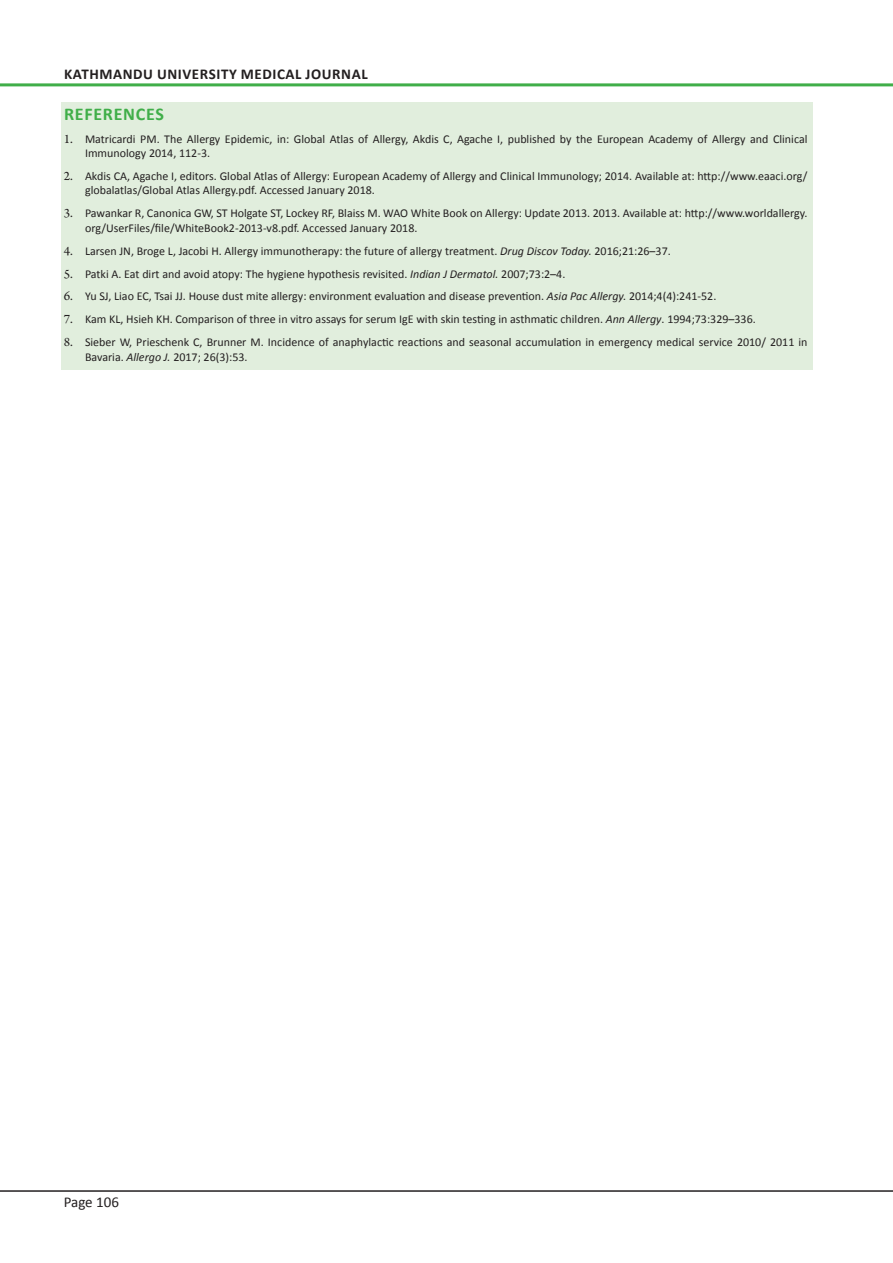
<style>
.page{position:relative;width:893px;height:1263px;background:#fff}
.page>*{position:absolute;margin:0;border:0;box-sizing:border-box;transform-origin:0 0}
.Heading_2_-_Sub_head{font:700 18px "Calibri";letter-spacing:.04em;color:#40ae49}
.Heading_2_-_Sub_head-2{font:700 15px "Calibri";letter-spacing:.04em;color:#231f20}
.Normal_Text{font:15px "Calibri";color:#231f20}
.Refrence_Text{font:12px/14.4px "Calibri";color:#231f20}
.s1{font-family:"Arno Pro";font-size:13.5px}
.s2{font-style:italic}
</style>
<div class="page">
<hr style="left:0;top:1190px;width:893px;height:2px;background:#231f20">
<hr style="left:0;top:83px;width:893px;height:3px;background:#40ae49">
<div style="left:61px;top:102px;width:751px;height:268px;background:#e1eedd"></div>
<p class="Heading_2_-_Sub_head-2" style="left:64px;top:64px;width:305px">KATHMANDU UNIVERSITY MEDICAL JOURNAL</p>
<p class="Heading_2_-_Sub_head" style="left:64px;top:102px;width:101px">REFERENCES</p>
<p class="Refrence_Text" style="left:85px;top:132px;width:724px;text-indent:-21px"><span class="s1">1.</span> Matricardi PM. The Allergy Epidemic, in: Global Atlas of Allergy, Akdis C, Agache I, published by the European Academy of Allergy and Clinical<br>Immunology 2014, 112-3.</p>
<p class="Refrence_Text" style="left:85px;top:169px;width:724px;text-indent:-21px"><span class="s1">2.</span> Akdis CA, Agache I, editors. Global Atlas of Allergy: European Academy of Allergy and Clinical Immunology; 2014. Available at: http://www.eaaci.org/ globalatlas/Global Atlas Allergy.pdf. Accessed January 2018.</p>
<p class="Refrence_Text" style="left:85px;top:206px;width:724px;text-indent:-21px"><span class="s1">3.</span> Pawankar R, Canonica GW, ST Holgate ST, Lockey RF, Blaiss M. WAO White Book on Allergy: Update 2013. 2013. Available at: http://www.worldallergy. org/UserFiles/file/WhiteBook2-2013-v8.pdf. Accessed January 2018.</p>
<p class="Refrence_Text" style="left:64px;top:243px;width:608px"><span class="s1">4.</span> Larsen JN, Broge L, Jacobi H. Allergy immunotherapy: the future of allergy treatment. <span class="s2">Drug Discov Today.</span> 2016;21:26–37.</p>
<p class="Refrence_Text" style="left:64px;top:266px;width:503px"><span class="s1">5.</span> Patki A. Eat dirt and avoid atopy: The hygiene hypothesis revisited. <span class="s2">Indian J Dermatol.</span> 2007;73:2–4.</p>
<p class="Refrence_Text" style="left:64px;top:289px;width:654px"><span class="s1">6.</span> Yu SJ, Liao EC, Tsai JJ. House dust mite allergy: environment evaluation and disease prevention. <span class="s2">Asia Pac Allergy.</span> 2014;4(4):241-52.</p>
<p class="Refrence_Text" style="left:64px;top:312px;width:693px"><span class="s1">7.</span> Kam KL, Hsieh KH. Comparison of three in vitro assays for serum IgE with skin testing in asthmatic children. <span class="s2">Ann Allergy</span>. 1994;73:329–336.</p>
<p class="Refrence_Text" style="left:85px;top:335px;width:724px;text-indent:-21px"><span class="s1">8.</span> Sieber W, Prieschenk C, Brunner M. Incidence of anaphylactic reactions and seasonal accumulation in emergency medical service 2010/ 2011 in<br>Bavaria. <span class="s2">Allergo J.</span> 2017; 26(3):53.</p>
<p class="Normal_Text" style="left:64px;top:1193px;width:57px">Page 106</p>
</div>
